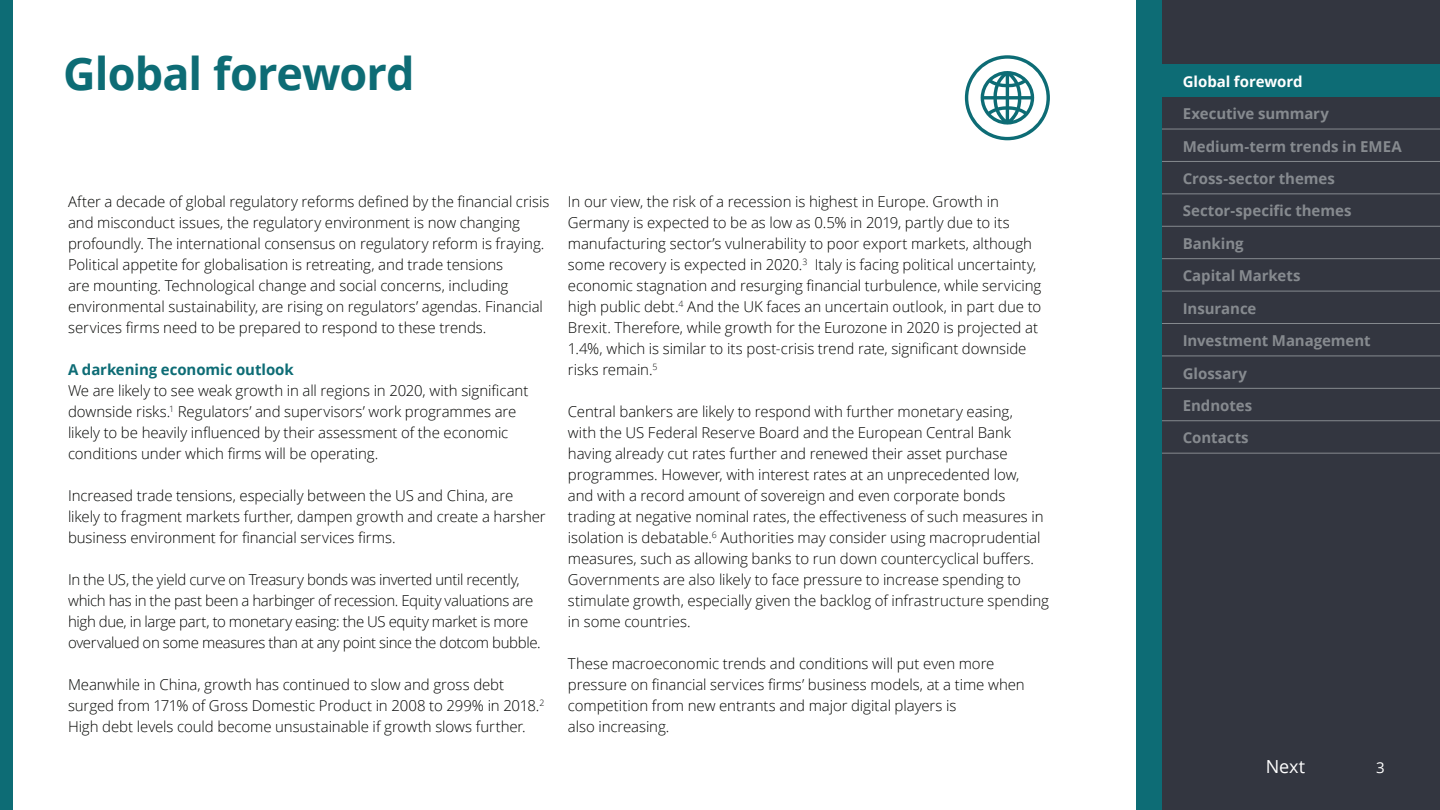
<style>
.page{position:relative;width:1440px;height:810px;background:#fff}
.page>*{position:absolute;margin:0;border:0;box-sizing:border-box;transform-origin:0 0}
.t1{font:700 45px "Open Sans";letter-spacing:-.02em;color:#0d6c75}
.t2{font:18px "Open Sans";color:#fff}
.t3{font:300 15px/21px "Open Sans";letter-spacing:-.005em;color:#040503}
.t4{font:300 15px/21px "Open Sans";letter-spacing:-.025em;color:#040503}
.t5{font:700 15px/32.4px "Open Sans";letter-spacing:-.005em;color:#868a8f}
.t6{font:700 15px "Open Sans";letter-spacing:-.005em;color:#0d6c75}
.t7{font:700 15px "Open Sans";letter-spacing:-.005em;color:#fff}
.t8{font:15px "Open Sans";color:#fff}
</style>
<div class="page">
<div style="left:1162px;top:0;width:278px;height:810px;background:#333640"></div>
<div style="left:1162px;top:64px;width:278px;height:33px;background:#0d6c75"></div>
<hr style="left:1162px;top:129px;width:278px;height:1px;background:#868a8f">
<hr style="left:1162px;top:161px;width:278px;height:1px;background:#868a8f">
<hr style="left:1162px;top:193px;width:278px;height:1px;background:#868a8f">
<hr style="left:1162px;top:226px;width:278px;height:1px;background:#868a8f">
<hr style="left:1162px;top:258px;width:278px;height:1px;background:#868a8f">
<hr style="left:1162px;top:291px;width:278px;height:1px;background:#868a8f">
<hr style="left:1162px;top:323px;width:278px;height:1px;background:#868a8f">
<hr style="left:1162px;top:356px;width:278px;height:1px;background:#868a8f">
<hr style="left:1162px;top:388px;width:278px;height:1px;background:#868a8f">
<hr style="left:1162px;top:420px;width:278px;height:1px;background:#868a8f">
<hr style="left:1162px;top:453px;width:278px;height:1px;background:#868a8f">
<div style="left:1136px;top:0;width:26px;height:810px;background:#0d6c75"></div>
<div style="left:0;top:0;width:13px;height:810px;background:#0d6c75"></div>
<svg style="left:965px;top:55px;width:85px;height:85px"></svg>
<h1 class="t1" style="left:63px;top:42px;width:353px">Global foreword</h1>
<p class="t3" style="left:68px;top:191px;width:483px">After a decade of global regulatory reforms defined by the financial crisis and misconduct issues, the regulatory environment is now changing profoundly. The international consensus on regulatory reform is fraying.<br>Political appetite for globalisation is retreating, and trade tensions<br>are mounting. Technological change and social concerns, including environmental sustainability, are rising on regulators’ agendas. Financial services firms need to be prepared to respond to these trends.</p>
<p class="t6" style="left:68px;top:359px;width:227px">A darkening economic outlook</p>
<p class="t3" style="left:68px;top:380px;width:462px">We are likely to see weak growth in all regions in 2020, with significant downside risks.<sup>1</sup> Regulators’ and supervisors’ work programmes are likely to be heavily influenced by their assessment of the economic conditions under which firms will be operating.</p>
<p class="t3" style="left:68px;top:485px;width:479px">Increased trade tensions, especially between the US and China, are likely to fragment markets further, dampen growth and create a harsher business environment for financial services firms.</p>
<p class="t4" style="left:68px;top:569px;width:474px">In the US, the yield curve on Treasury bonds was inverted until recently, which has in the past been a harbinger of recession. Equity valuations are high due, in large part, to monetary easing: the US equity market is more overvalued on some measures than at any point since the dotcom bubble.</p>
<p class="t3" style="left:68px;top:674px;width:478px">Meanwhile in China, growth has continued to slow and gross debt surged from 171% of Gross Domestic Product in 2008 to 299% in 2018.<sup>2<br></sup>High debt levels could become unsustainable if growth slows further.</p>
<p class="t3" style="left:568px;top:191px;width:475px">In our view, the risk of a recession is highest in Europe. Growth in Germany is expected to be as low as 0.5% in 2019, partly due to its manufacturing sector’s vulnerability to poor export markets, although some recovery is expected in 2020.<sup>3</sup> Italy is facing political uncertainty, economic stagnation and resurging financial turbulence, while servicing high public debt.<sup>4</sup> And the UK faces an uncertain outlook, in part due to Brexit. Therefore, while growth for the Eurozone in 2020 is projected at 1.4%, which is similar to its post-crisis trend rate, significant downside risks remain.<sup>5</sup></p>
<p class="t3" style="left:568px;top:401px;width:483px">Central bankers are likely to respond with further monetary easing,<br>with the US Federal Reserve Board and the European Central Bank having already cut rates further and renewed their asset purchase programmes. However, with interest rates at an unprecedented low,<br>and with a record amount of sovereign and even corporate bonds trading at negative nominal rates, the effectiveness of such measures in isolation is debatable.<sup>6</sup> Authorities may consider using macroprudential measures, such as allowing banks to run down countercyclical buffers.<br>Governments are also likely to face pressure to increase spending to stimulate growth, especially given the backlog of infrastructure spending in some countries.</p>
<p class="t3" style="left:568px;top:653px;width:458px">These macroeconomic trends and conditions will put even more pressure on financial services firms’ business models, at a time when competition from new entrants and major digital players is<br>also increasing.</p>
<p class="t7" style="left:1183px;top:71px;width:121px">Global foreword</p>
<p class="t5" style="left:1183px;top:97px;width:221px">Executive summary<br>Medium-term trends in EMEA<br>Cross‑sector themes<br>Sector-specific themes<br>Banking<br>Capital Markets<br>Insurance<br>Investment Management<br>Glossary<br>Endnotes<br>Contacts</p>
<p class="t2" style="left:1266px;top:754px;width:41px">Next</p>
<p class="t8" style="left:1376px;top:757px;width:10px">3</p>
</div>
